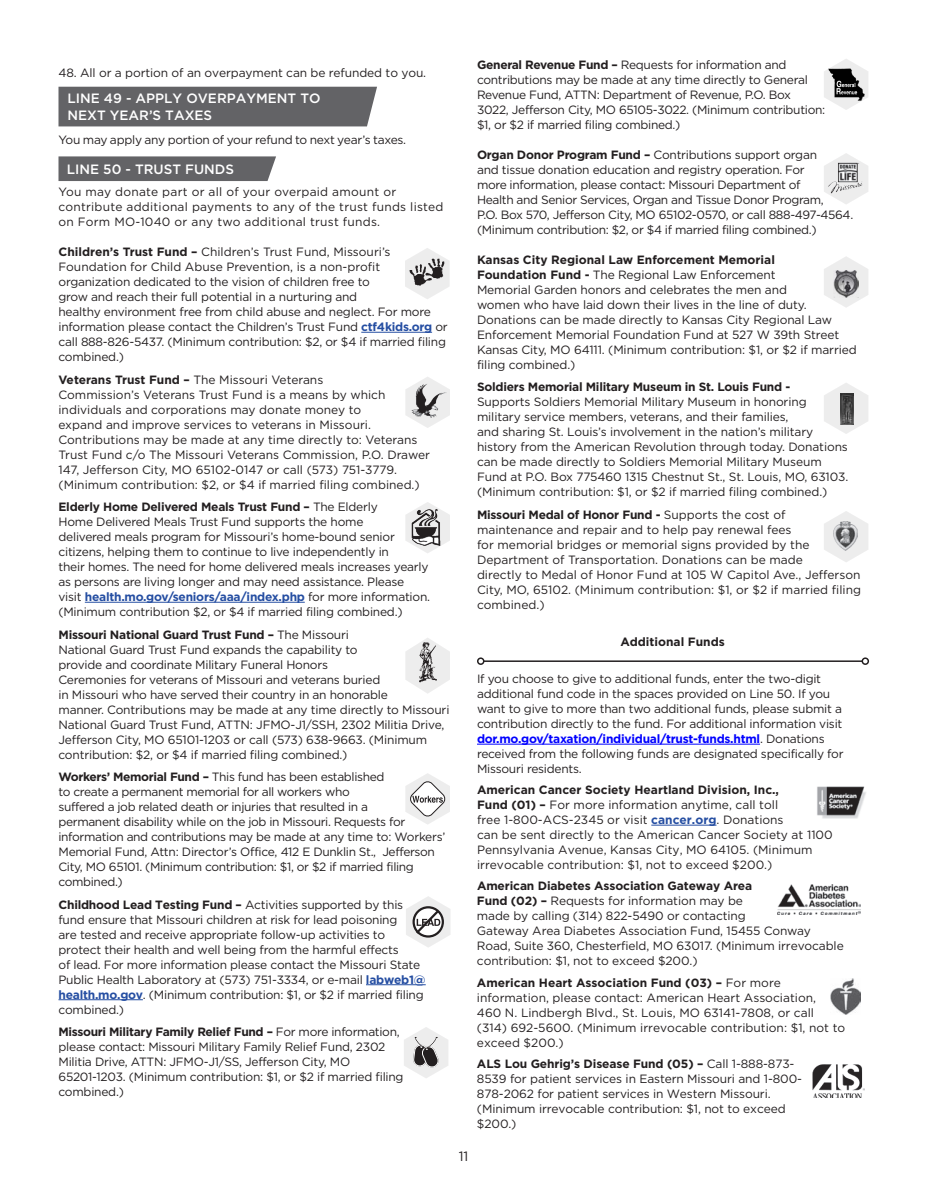
<style>
.page{position:relative;width:927px;height:1197px;background:#fff}
.page>*{position:absolute;margin:0;border:0;box-sizing:border-box;transform-origin:0 0}
.t1{font:500 13.5px/16.5px "Gotham";color:#fff}
.t2{font:13.5px "Gotham";color:#231f20}
.BK2_Body{font:12px/15px "Gotham";letter-spacing:-.02em;color:#231f20}
.BK2_Body-2{font:12px/15px "Gotham";color:#231f20}
.BK1_Body{font:12px/15px "Gotham";letter-spacing:-.02em;color:#231f20}
.BK1_Body-2{font:12px/15px "Gotham";color:#231f20}
.BK1_Body-3{font:12px/15px "Gotham";letter-spacing:.02em;color:#231f20}
.BK2_Body-3{font:700 12px "Gotham";color:#231f20}
.s1{font-weight:700}
.s2{font-weight:700;color:#254ea2}
.s3{font-weight:700;color:#00f}
</style>
<div class="page">
<hr style="left:361px;top:332px;width:71px;height:1px;background:#254ea2">
<hr style="left:85px;top:602px;width:220px;height:1px;background:#254ea2">
<hr style="left:366px;top:984px;width:60px;height:1px;background:#254ea2">
<hr style="left:58px;top:999px;width:85px;height:1px;background:#254ea2">
<div style="left:58px;top:87px;width:319px;height:39px;background:#636366"></div>
<div style="left:58px;top:156px;width:218px;height:25px;background:#636366"></div>
<hr style="left:477px;top:744px;width:283px;height:1px;background:#00f">
<hr style="left:651px;top:825px;width:65px;height:1px;background:#254ea2">
<hr style="left:484px;top:660px;width:378px;height:2px;background:#231f20">
<div style="left:862px;top:657px;width:7px;height:8px;border:2px solid #231f20;border-radius:50%"></div>
<div style="left:477px;top:657px;width:7px;height:8px;border:2px solid #231f20;border-radius:50%"></div>
<svg style="left:405px;top:248px;width:45px;height:51px"></svg>
<img style="left:410px;top:259px;width:35px;height:27px">
<svg style="left:405px;top:377px;width:45px;height:51px"></svg>
<img style="left:412px;top:383px;width:35px;height:34px">
<svg style="left:405px;top:502px;width:45px;height:51px"></svg>
<img style="left:412px;top:508px;width:29px;height:37px">
<svg style="left:405px;top:638px;width:45px;height:56px"></svg>
<img style="left:417px;top:642px;width:25px;height:42px">
<svg style="left:405px;top:773px;width:45px;height:51px"></svg>
<svg style="left:406px;top:896px;width:44px;height:51px"></svg>
<svg style="left:404px;top:1027px;width:44px;height:51px"></svg>
<svg style="left:824px;top:153px;width:44px;height:51px"></svg>
<img style="left:827px;top:162px;width:36px;height:32px">
<svg style="left:824px;top:256px;width:44px;height:51px"></svg>
<svg style="left:824px;top:383px;width:44px;height:51px"></svg>
<svg style="left:824px;top:511px;width:44px;height:51px"></svg>
<img style="left:834px;top:522px;width:24px;height:29px">
<img style="left:817px;top:787px;width:49px;height:32px">
<img style="left:777px;top:885px;width:84px;height:30px">
<img style="left:831px;top:978px;width:30px;height:37px">
<img style="left:812px;top:1064px;width:52px;height:34px">
<svg style="left:824px;top:59px;width:44px;height:51px"></svg>
<p class="BK2_Body" style="left:58px;top:65px;width:369px">48. All or a portion of an overpayment can be refunded to you.</p>
<p class="t1" style="left:68px;top:90px;width:255px">LINE 49 - APPLY OVERPAYMENT TO<br>NEXT YEAR’S TAXES</p>
<p class="BK2_Body" style="left:58px;top:132px;width:349px">You may apply any portion of your refund to next year’s taxes.</p>
<p class="t1" style="left:67px;top:160px;width:169px">LINE 50 - TRUST FUNDS</p>
<p class="BK1_Body-3" style="left:58px;top:184px;width:386px">You may donate part or all of your overpaid amount or contribute additional payments to any of the trust funds listed on Form MO-1040 or any two additional trust funds.</p>
<p class="BK1_Body" style="left:58px;top:244px;width:391px"><span class="s1">Children’s Trust Fund –</span> Children’s Trust Fund, Missouri’s Foundation for Child Abuse Prevention, is a non-profit organization dedicated to the vision of children free to<br>grow and reach their full potential in a nurturing and<br>healthy environment free from child abuse and neglect. For more information please contact the Children’s Trust Fund <span class="s2">ctf4kids.org</span> or call 888-826-5437. (Minimum contribution: $2, or $4 if married filing combined.)</p>
<p class="BK1_Body-2" style="left:58px;top:372px;width:373px"><span class="s1">Veterans Trust Fund –</span> The Missouri Veterans<br>Commission’s Veterans Trust Fund is a means by which individuals and corporations may donate money to<br>expand and improve services to veterans in Missouri.<br>Contributions may be made at any time directly to: Veterans Trust Fund c/o The Missouri Veterans Commission, P.O. Drawer 147, Jefferson City, MO 65102-0147 or call (573) 751-3779. (Minimum contribution: $2, or $4 if married filing combined.)</p>
<p class="BK2_Body" style="left:58px;top:499px;width:373px"><span class="s1">Elderly Home Delivered Meals Trust Fund –</span> The Elderly<br>Home Delivered Meals Trust Fund supports the home<br>delivered meals program for Missouri’s home-bound senior citizens, helping them to continue to live independently in<br>their homes. The need for home delivered meals increases yearly as persons are living longer and may need assistance. Please visit <span class="s2">health.mo.gov/seniors/aaa/index.php</span> for more information. (Minimum contribution $2, or $4 if married filing combined.)</p>
<p class="BK2_Body" style="left:58px;top:627px;width:392px"><span class="s1">Missouri National Guard Trust Fund –</span> The Missouri<br>National Guard Trust Fund expands the capability to<br>provide and coordinate Military Funeral Honors<br>Ceremonies for veterans of Missouri and veterans buried<br>in Missouri who have served their country in an honorable<br>manner. Contributions may be made at any time directly to Missouri National Guard Trust Fund, ATTN: JFMO-J1/SSH, 2302 Militia Drive, Jefferson City, MO 65101-1203 or call (573) 638-9663. (Minimum contribution: $2, or $4 if married filing combined.)</p>
<p class="BK2_Body" style="left:58px;top:769px;width:388px"><span class="s1">Workers’ Memorial Fund –</span> This fund has been established<br>to create a permanent memorial for all workers who<br>suffered a job related death or injuries that resulted in a<br>permanent disability while on the job in Missouri. Requests for information and contributions may be made at any time to: Workers’ Memorial Fund, Attn: Director’s Office, 412 E Dunklin St., Jefferson City, MO 65101. (Minimum contribution: $1, or $2 if married filing combined.)</p>
<p class="BK2_Body" style="left:58px;top:897px;width:369px"><span class="s1">Childhood Lead Testing Fund –</span> Activities supported by this fund ensure that Missouri children at risk for lead poisoning<br>are tested and receive appropriate follow-up activities to protect their health and well being from the harmful effects<br>of lead. For more information please contact the Missouri State Public Health Laboratory at (573) 751-3334, or e-mail <span class="s2">labweb1@ health.mo.gov</span>. (Minimum contribution: $1, or $2 if married filing combined.)</p>
<p class="BK2_Body" style="left:58px;top:1024px;width:347px"><span class="s1">Missouri Military Family Relief Fund –</span> For more information, please contact: Missouri Military Family Relief Fund, 2302<br>Militia Drive, ATTN: JFMO-J1/SS, Jefferson City, MO 65201-1203. (Minimum contribution: $1, or $2 if married filing combined.)</p>
<p class="t2" style="left:459px;top:1148px;width:11px">11</p>
<p class="BK2_Body" style="left:477px;top:57px;width:350px"><span class="s1">General Revenue Fund –</span> Requests for information and contributions may be made at any time directly to General Revenue Fund, ATTN: Department of Revenue, P.O. Box 3022, Jefferson City, MO 65105-3022. (Minimum contribution: $1, or $2 if married filing combined.)</p>
<p class="BK2_Body" style="left:477px;top:147px;width:342px"><span class="s1">Organ Donor Program Fund –</span> Contributions support organ</p>
<p class="BK2_Body" style="left:477px;top:162px;width:378px">and tissue donation education and registry operation. For<br>more information, please contact: Missouri Department of<br>Health and Senior Services, Organ and Tissue Donor Program,<br>P.O. Box 570, Jefferson City, MO 65102-0570, or call 888-497-4564. (Minimum contribution: $2, or $4 if married filing combined.)</p>
<p class="BK2_Body" style="left:477px;top:252px;width:381px"><span class="s1">Kansas City Regional Law Enforcement Memorial<br>Foundation Fund -</span> The Regional Law Enforcement<br>Memorial Garden honors and celebrates the men and<br>women who have laid down their lives in the line of duty.<br>Donations can be made directly to Kansas City Regional Law Enforcement Memorial Foundation Fund at 527 W 39th Street Kansas City, MO 64111. (Minimum contribution: $1, or $2 if married filing combined.)</p>
<p class="BK2_Body" style="left:477px;top:379px;width:373px"><span class="s1">Soldiers Memorial Military Museum in St. Louis Fund -<br></span>Supports Soldiers Memorial Military Museum in honoring military service members, veterans, and their families,<br>and sharing St. Louis’s involvement in the nation’s military history from the American Revolution through today. Donations can be made directly to Soldiers Memorial Military Museum Fund at P.O. Box 775460 1315 Chestnut St., St. Louis, MO, 63103. (Minimum contribution: $1, or $2 if married filing combined.)</p>
<p class="BK2_Body-2" style="left:477px;top:507px;width:386px"><span class="s1">Missouri Medal of Honor Fund -</span> Supports the cost of maintenance and repair and to help pay renewal fees<br>for memorial bridges or memorial signs provided by the Department of Transportation. Donations can be made<br>directly to Medal of Honor Fund at 105 W Capitol Ave., Jefferson City, MO, 65102. (Minimum contribution: $1, or $2 if married filing combined.)</p>
<p class="BK2_Body-3" style="left:621px;top:634px;width:106px">Additional Funds</p>
<p class="BK2_Body" style="left:477px;top:671px;width:368px">If you choose to give to additional funds, enter the two-digit additional fund code in the spaces provided on Line 50. If you want to give to more than two additional funds, please submit a contribution directly to the fund. For additional information visit <span class="s3">dor.mo.gov/taxation/individual/trust-funds.html</span>. Donations received from the following funds are designated specifically for Missouri residents.</p>
<p class="BK2_Body-2" style="left:477px;top:782px;width:357px"><span class="s1">American Cancer Society Heartland Division, Inc.,<br>Fund (01) –</span> For more information anytime, call toll<br>free 1-800-ACS-2345 or visit <span class="s2">cancer.org</span>. Donations<br>can be sent directly to the American Cancer Society at 1100<br>Pennsylvania Avenue, Kansas City, MO 64105. (Minimum irrevocable contribution: $1, not to exceed $200.)</p>
<p class="BK2_Body" style="left:477px;top:878px;width:368px"><span class="s1">American Diabetes Association Gateway Area<br>Fund (02) –</span> Requests for information may be<br>made by calling (314) 822-5490 or contacting<br>Gateway Area Diabetes Association Fund, 15455 Conway Road, Suite 360, Chesterfield, MO 63017. (Minimum irrevocable contribution: $1, not to exceed $200.)</p>
<p class="BK2_Body-2" style="left:477px;top:975px;width:370px"><span class="s1">American Heart Association Fund (03) –</span> For more information, please contact: American Heart Association,<br>460 N. Lindbergh Blvd., St. Louis, MO 63141-7808, or call (314) 692-5600. (Minimum irrevocable contribution: $1, not to exceed $200.)</p>
<p class="BK2_Body" style="left:477px;top:1056px;width:327px"><span class="s1">ALS Lou Gehrig’s Disease Fund (05) –</span> Call 1-888-873- 8539 for patient services in Eastern Missouri and 1-800- 878-2062 for patient services in Western Missouri. (Minimum irrevocable contribution: $1, not to exceed $200.)</p>
</div>
